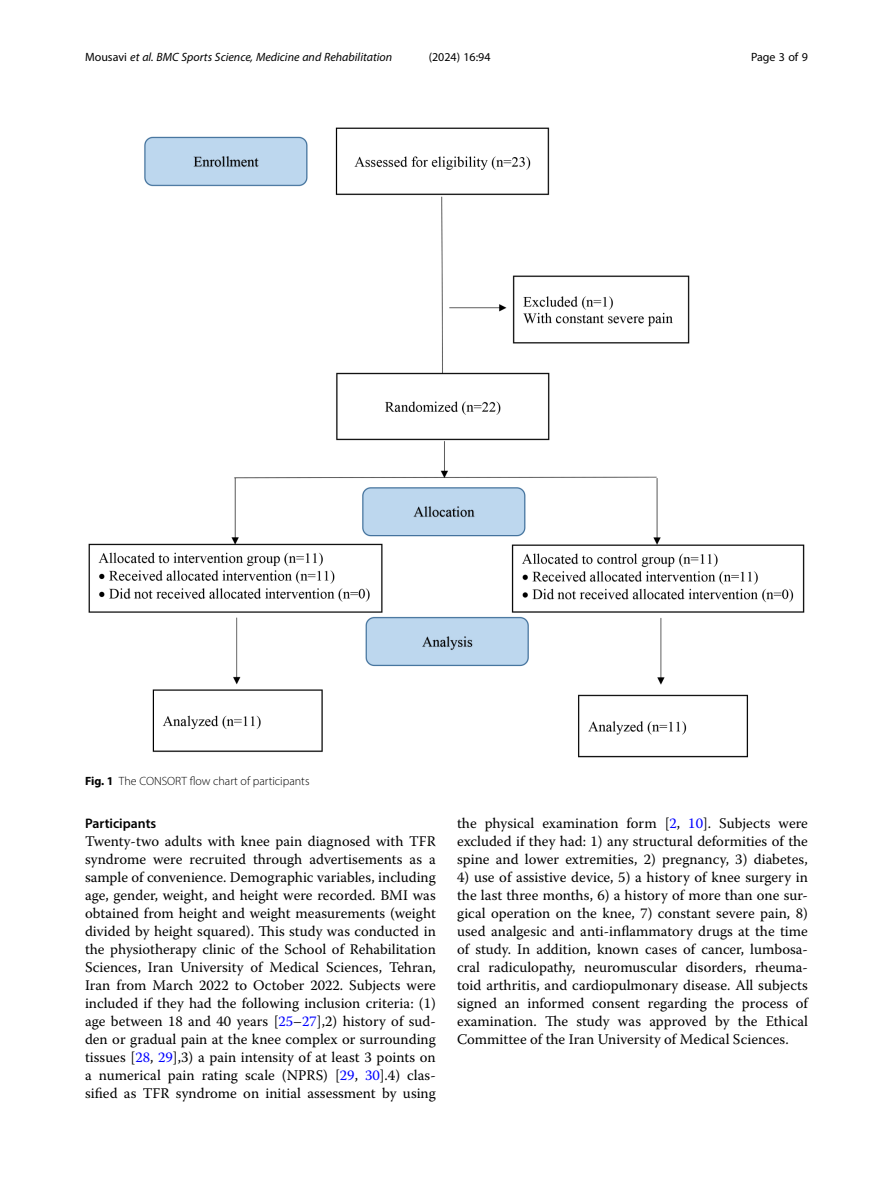
<style>
.page{position:relative;width:893px;height:1191px;background:#fff}
.page>*{position:absolute;margin:0;border:0;box-sizing:border-box;transform-origin:0 0}
.Body_Text{font:14.7px/18px "Warnock Pro";color:#000;text-align:justify}
.Head_2{font:600 13.8px "Myriad Pro";color:#000}
.t1{font:italic 12px "Myriad Pro";color:#000}
.Figure_Caption{font:300 12px "Myriad Pro";color:#000}
.t2{font:12px "Myriad Pro";color:#000}
.s1{font-style:normal}
.s2{font-weight:700}
.s3{color:#00f}
</style>
<div class="page">
<img style="left:88px;top:127px;width:717px;height:631px">
<p class="t1" style="left:85px;top:50px;width:309px"><span class="s1">Mousavi</span> et al. BMC Sports Science, Medicine and Rehabilitation</p>
<p class="t2" style="left:429px;top:50px;width:63px">(2024) 16:94</p>
<p class="t2" style="left:751px;top:50px;width:58px">Page 3 of 9</p>
<p class="Figure_Caption" style="left:85px;top:774px;width:226px"><span class="s2">Fig. 1</span> The CONSORT flow chart of participants</p>
<p class="Head_2" style="left:85px;top:815px;width:73px">Participants</p>
<p class="Body_Text" style="left:85px;top:832px;width:352px">Twenty-two adults with knee pain diagnosed with TFR syndrome were recruited through advertisements as a sample of convenience. Demographic variables, including age, gender, weight, and height were recorded. BMI was obtained from height and weight measurements (weight divided by height squared). This study was conducted in the physiotherapy clinic of the School of Rehabilitation Sciences, Iran University of Medical Sciences, Tehran, Iran from March 2022 to October 2022. Subjects were included if they had the following inclusion criteria: (1) age between 18 and 40 years [<span class="s3">25</span>–<span class="s3">27</span>],2) history of sud&shy;den or gradual pain at the knee complex or surrounding tissues [<span class="s3">28</span>, <span class="s3">29</span>],3) a pain intensity of at least 3 points on a numerical pain rating scale (NPRS) [<span class="s3">29</span>, <span class="s3">30</span>].4) clas&shy;sified as TFR syndrome on initial assessment by using</p>
<p class="Body_Text" style="left:457px;top:814px;width:352px">the physical examination form [<span class="s3">2</span>, <span class="s3">10</span>]. Subjects were excluded if they had: 1) any structural deformities of the spine and lower extremities, 2) pregnancy, 3) diabetes,</p>
<p class="Body_Text" style="left:457px;top:868px;width:352px">4) use of assistive device, 5) a history of knee surgery in the last three months, 6) a history of more than one sur&shy;gical operation on the knee, 7) constant severe pain, 8) used analgesic and anti-inflammatory drugs at the time of study. In addition, known cases of cancer, lumbosa&shy;cral radiculopathy, neuromuscular disorders, rheuma&shy;toid arthritis, and cardiopulmonary disease. All subjects signed an informed consent regarding the process of examination. The study was approved by the Ethical Committee of the Iran University of Medical Sciences.</p>
</div>
